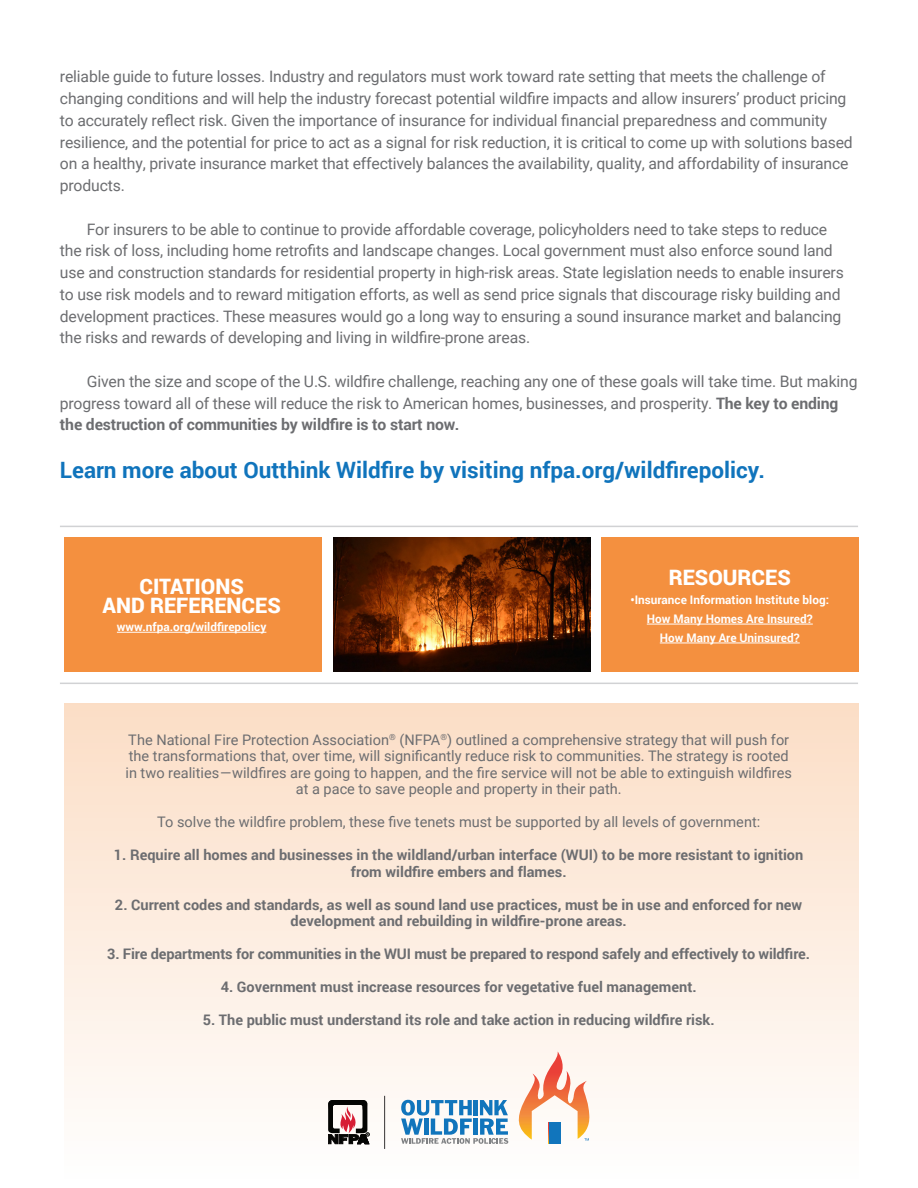
<style>
.page{position:relative;width:918px;height:1188px;background:#fff}
.page>*{position:absolute;margin:0;border:0;box-sizing:border-box;transform-origin:0 0}
.t1{font:700 22.5px "Roboto";color:#1074bc}
.t2{font:900 21.3px/18.9px "Roboto";color:#fff;text-align:center}
.t3{font:15.75px/21.8px "Roboto";letter-spacing:-.01em;color:#6c6d70}
.t4{font:700 14.55px/16.5px "Roboto";color:#6c6d70;text-align:center}
.t5{font:14.55px/16.5px "Roboto";color:#6c6d70;text-align:center}
.t6{font:700 11.85px/18.9px "Roboto";color:#fff;text-align:center}
.s1{font-weight:700}
</style>
<div class="page">
<div style="left:65px;top:703px;width:793px;height:479px;background:linear-gradient(to bottom,#fbdec6,#fefefe)"></div>
<hr style="left:60px;top:526px;width:798px;height:1px;background:#d1d2d4">
<hr style="left:60px;top:683px;width:798px;height:1px;background:#d1d2d4">
<div style="left:602px;top:538px;width:256px;height:134px;background:#f4903f"></div>
<div style="left:65px;top:538px;width:256px;height:134px;background:#f4903f"></div>
<img style="left:334px;top:538px;width:256px;height:134px">
<hr style="left:117px;top:632px;width:149px;height:1px;background:#fff">
<hr style="left:647px;top:624px;width:166px;height:1px;background:#fff">
<hr style="left:660px;top:643px;width:140px;height:1px;background:#fff">
<div style="left:549px;top:1123px;width:11px;height:21px;background:#1175bc"></div>
<svg style="left:401px;top:1100px;width:107px;height:44px"></svg>
<hr style="left:384px;top:1096px;width:1px;height:53px;background:#363434">
<svg style="left:328px;top:1100px;width:42px;height:44px"></svg>
<svg style="left:515px;top:1052px;width:75px;height:89px"></svg>
<p class="t3" style="left:60px;top:65px;width:794px">reliable guide to future losses. Industry and regulators must work toward rate setting that meets the challenge of changing conditions and will help the industry forecast potential wildfire impacts and allow insurers’ product pricing to accurately reflect risk. Given the importance of insurance for individual financial preparedness and community resilience, and the potential for price to act as a signal for risk reduction, it is critical to come up with solutions based on a healthy, private insurance market that effectively balances the availability, quality, and affordability of insurance products.</p>
<p class="t3" style="left:60px;top:218px;width:785px;text-indent:27px">For insurers to be able to continue to provide affordable coverage, policyholders need to take steps to reduce the risk of loss, including home retrofits and landscape changes. Local government must also enforce sound land use and construction standards for residential property in high-risk areas. State legislation needs to enable insurers to use risk models and to reward mitigation efforts, as well as send price signals that discourage risky building and development practices. These measures would go a long way to ensuring a sound insurance market and balancing the risks and rewards of developing and living in wildfire-prone areas.</p>
<p class="t3" style="left:60px;top:370px;width:799px;text-indent:27px">Given the size and scope of the U.S. wildfire challenge, reaching any one of these goals will take time. But making progress toward all of these will reduce the risk to American homes, businesses, and prosperity. <span class="s1">The key to ending the destruction of communities by wildfire is to start now.</span></p>
<p class="t1" style="left:60px;top:454px;width:706px">Learn more about Outthink Wildfire by visiting nfpa.org/wildfirepolicy.</p>
<p class="t2" style="left:103px;top:576px;width:180px">CITATIONS<br>AND REFERENCES</p>
<p class="t6" style="left:117px;top:617px;width:151px">www.nfpa.org/wildfirepolicy</p>
<p class="t2" style="left:669px;top:568px;width:123px">RESOURCES</p>
<p class="t6" style="left:630px;top:590px;width:200px">•Insurance Information Institute blog:<br>How Many Homes Are Insured?<br>How Many Are Uninsured?</p>
<p class="t5" style="left:125px;top:731px;width:668px">The National Fire Protection Association<sup>®</sup> (NFPA<sup>®</sup>) outlined a comprehensive strategy that will push for the transformations that, over time, will significantly reduce risk to communities. The strategy is rooted in two realities—wildfires are going to happen, and the fire service will not be able to extinguish wildfires at a pace to save people and property in their path.</p>
<p class="t5" style="left:157px;top:813px;width:605px">To solve the wildfire problem, these five tenets must be supported by all levels of government:</p>
<p class="t4" style="left:114px;top:846px;width:691px">1. Require all homes and businesses in the wildland/urban interface (WUI) to be more resistant to ignition from wildfire embers and flames.</p>
<p class="t4" style="left:115px;top:896px;width:689px">2. Current codes and standards, as well as sound land use practices, must be in use and enforced for new development and rebuilding in wildfire-prone areas.</p>
<p class="t4" style="left:107px;top:945px;width:704px">3. Fire departments for communities in the WUI must be prepared to respond safely and effectively to wildfire.</p>
<p class="t4" style="left:221px;top:978px;width:478px">4. Government must increase resources for vegetative fuel management.</p>
<p class="t4" style="left:203px;top:1011px;width:513px">5. The public must understand its role and take action in reducing wildfire risk.</p>
</div>
